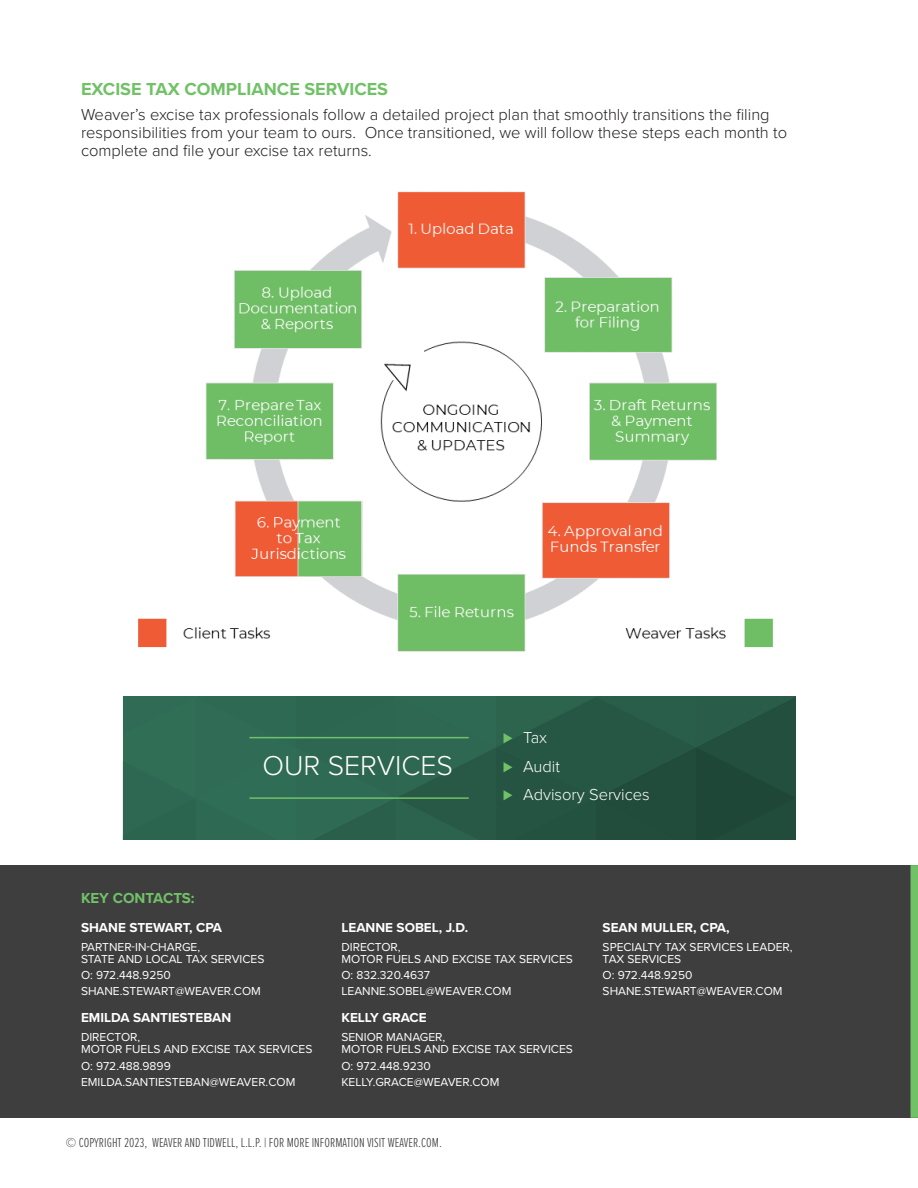
<style>
.page{position:relative;width:918px;height:1188px;background:#fff}
.page>*{position:absolute;margin:0;border:0;box-sizing:border-box;transform-origin:0 0}
.H2_-_Light_Green{font:300 28.35px "Proxima Nova";color:#fff}
.H3_-_Light_Green{font:700 18px "Proxima Nova";color:#71c167}
.Paragraph{font:300 16.5px/18px "Proxima Nova";color:#231f20}
.t1{font:300 16.5px "Proxima Nova";color:#fff}
.Key_Contact_H1_-_Light_Green{font:700 15px "Proxima Nova";color:#71c167}
.Name{font:700 13.5px "Proxima Nova";color:#fff}
.t2{font:300 13.5px "Proxima Nova Ex Cn";color:#3e3e3f}
.Contact_Info{font:12px/12px "Proxima Nova";color:#fff}
.s1{color:#71c167}
</style>
<div class="page">
<img style="left:123px;top:696px;width:672px;height:143px">
<img style="left:138px;top:192px;width:635px;height:460px">
<div style="left:0;top:865px;width:917px;height:253px;background:#3e3e3f"></div>
<div style="left:910px;top:865px;width:8px;height:253px;background:#71c167"></div>
<hr style="left:249px;top:737px;width:220px;height:1px;background:#71c167">
<hr style="left:249px;top:797px;width:220px;height:2px;background:#71c167">
<p class="H3_-_Light_Green" style="left:81px;top:76px;width:309px">EXCISE TAX COMPLIANCE SERVICES</p>
<p class="Paragraph" style="left:81px;top:105px;width:708px">Weaver’s excise tax professionals follow a detailed project plan that smoothly transitions the filing responsibilities from your team to ours. Once transitioned, we will follow these steps each month to complete and file your excise tax returns.</p>
<p class="H2_-_Light_Green" style="left:262px;top:745px;width:192px">OUR SERVICES</p>
<p class="t1" style="left:503px;top:725px;width:46px"><span class="s1">⊲</span> Tax</p>
<p class="t1" style="left:503px;top:754px;width:59px"><span class="s1">⊲</span> Audit</p>
<p class="t1" style="left:503px;top:782px;width:148px"><span class="s1">⊲</span> Advisory Services</p>
<p class="Key_Contact_H1_-_Light_Green" style="left:81px;top:887px;width:115px">KEY CONTACTS:</p>
<p class="Name" style="left:81px;top:917px;width:143px">SHANE STEWART, CPA</p>
<p class="Contact_Info" style="left:81px;top:940px;width:185px">PARTNER-IN-CHARGE,<br>STATE AND LOCAL TAX SERVICES</p>
<p class="Contact_Info" style="left:81px;top:968px;width:91px">O: 972.448.9250</p>
<p class="Contact_Info" style="left:81px;top:985px;width:181px">SHANE.STEWART@WEAVER.COM</p>
<p class="Name" style="left:81px;top:1008px;width:152px">EMILDA SANTIESTEBAN</p>
<p class="Contact_Info" style="left:81px;top:1031px;width:233px">DIRECTOR,<br>MOTOR FUELS AND EXCISE TAX SERVICES</p>
<p class="Contact_Info" style="left:81px;top:1059px;width:91px">O: 972.488.9899</p>
<p class="Contact_Info" style="left:81px;top:1075px;width:216px">EMILDA.SANTIESTEBAN@WEAVER.COM</p>
<p class="Name" style="left:341px;top:917px;width:128px">LEANNE SOBEL, J.D.</p>
<p class="Contact_Info" style="left:341px;top:940px;width:233px">DIRECTOR,<br>MOTOR FUELS AND EXCISE TAX SERVICES</p>
<p class="Contact_Info" style="left:341px;top:968px;width:90px">O: 832.320.4637</p>
<p class="Contact_Info" style="left:341px;top:985px;width:171px">LEANNE.SOBEL@WEAVER.COM</p>
<p class="Name" style="left:341px;top:1008px;width:87px">KELLY GRACE</p>
<p class="Contact_Info" style="left:341px;top:1031px;width:233px">SENIOR MANAGER,<br>MOTOR FUELS AND EXCISE TAX SERVICES</p>
<p class="Contact_Info" style="left:341px;top:1059px;width:91px">O: 972.448.9230</p>
<p class="Contact_Info" style="left:341px;top:1075px;width:160px">KELLY.GRACE@WEAVER.COM</p>
<p class="t2" style="left:66px;top:1133px;width:378px">© COPYRIGHT 2023, WEAVER AND TIDWELL, L.L.P. | FOR MORE INFORMATION VISIT WEAVER.COM.</p>
<p class="Name" style="left:603px;top:917px;width:128px">SEAN MULLER, CPA,</p>
<p class="Contact_Info" style="left:603px;top:940px;width:191px">SPECIALTY TAX SERVICES LEADER,<br>TAX SERVICES</p>
<p class="Contact_Info" style="left:603px;top:969px;width:91px">O: 972.448.9250</p>
<p class="Contact_Info" style="left:603px;top:985px;width:181px">SHANE.STEWART@WEAVER.COM</p>
</div>
